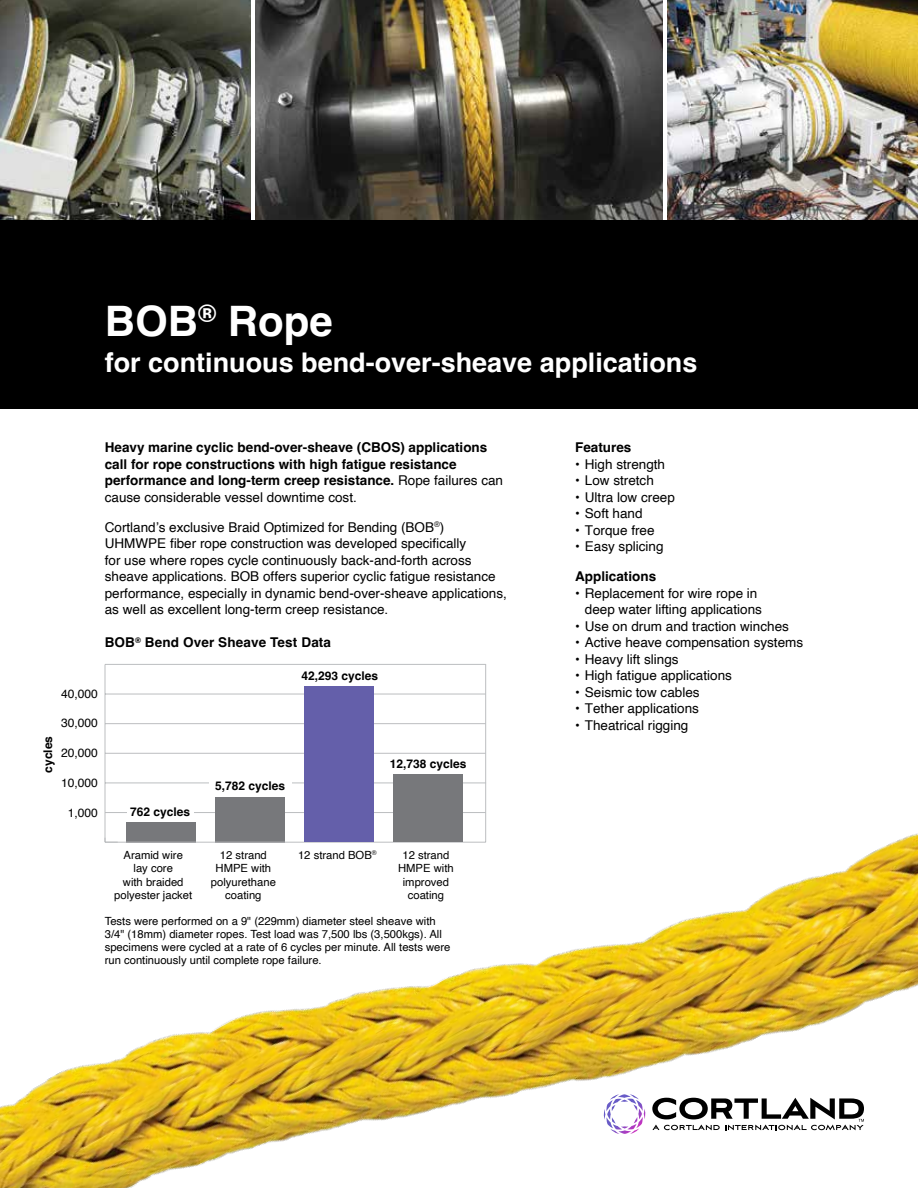
<style>
.page{position:relative;width:918px;height:1188px;background:#fff}
.page>*{position:absolute;margin:0;border:0;box-sizing:border-box;transform-origin:0 0}
.t1{font:700 42px "Helvetica";color:#fff}
.t2{font:700 27px "Helvetica";color:#fff}
.t3{font:13.5px/16.5px "Helvetica";color:#000}
.t4{font:700 13.5px/16.5px "Helvetica";color:#000}
.t5{font:700 12px "Helvetica";color:#000}
.t6{font:12px "Helvetica";color:#000}
.t7{font:11.25px/13.5px "Helvetica";color:#000;text-align:center}
.s1{font-weight:400}
</style>
<div class="page">
<img style="left:255px;top:0;width:408px;height:220px">
<img style="left:668px;top:0;width:250px;height:220px">
<img style="left:0;top:0;width:250px;height:220px">
<div style="left:0;top:220px;width:918px;height:189px;background:#000"></div>
<img style="left:0;top:755px;width:918px;height:433px">
<hr style="left:105px;top:664px;width:1px;height:178px;background:#bcbec0">
<hr style="left:105px;top:812px;width:381px;height:1px;background:#bcbec0">
<hr style="left:105px;top:783px;width:381px;height:1px;background:#bcbec0">
<hr style="left:105px;top:753px;width:381px;height:1px;background:#bcbec0">
<hr style="left:105px;top:723px;width:381px;height:1px;background:#bcbec0">
<hr style="left:105px;top:694px;width:381px;height:1px;background:#bcbec0">
<hr style="left:105px;top:664px;width:381px;height:1px;background:#bcbec0">
<div style="left:215px;top:797px;width:69px;height:45px;background:#77787b"></div>
<div style="left:126px;top:822px;width:69px;height:20px;background:#77787b"></div>
<hr style="left:105px;top:842px;width:381px;height:1px;background:#bcbec0">
<svg style="left:105px;top:838px;width:13px;height:4px"></svg>
<hr style="left:485px;top:664px;width:1px;height:178px;background:#bcbec0">
<div style="left:127px;top:807px;width:67px;height:12px;background:#fff"></div>
<div style="left:209px;top:781px;width:82px;height:12px;background:#fff"></div>
<div style="left:304px;top:686px;width:69px;height:156px;background:#645faa"></div>
<div style="left:393px;top:774px;width:69px;height:68px;background:#77787b"></div>
<div style="left:387px;top:759px;width:82px;height:12px;background:#fff"></div>
<h1 class="t1" style="left:105px;top:295px;width:230px">BOB<sup>®</sup> Rope</h1>
<h2 class="t2" style="left:105px;top:346px;width:594px">for continuous bend-over-sheave applications</h2>
<p class="t4" style="left:105px;top:441px;width:400px">Heavy marine cyclic bend-over-sheave (CBOS) applications call for rope constructions with high fatigue resistance performance and long-term creep resistance. <span class="s1">Rope failures can cause considerable vessel downtime cost.</span></p>
<p class="t3" style="left:105px;top:519px;width:404px">Cortland’s exclusive Braid Optimized for Bending (BOB<sup>®</sup>)<br>UHMWPE fiber rope construction was developed specifically<br>for use where ropes cycle continuously back-and-forth across sheave applications. BOB offers superior cyclic fatigue resistance performance, especially in dynamic bend-over-sheave applications, as well as excellent long-term creep resistance.</p>
<p class="t4" style="left:105px;top:636px;width:228px">BOB<sup>®</sup> Bend Over Sheave Test Data</p>
<p class="t6" style="left:61px;top:685px;width:38px">40,000</p>
<p class="t6" style="left:61px;top:714px;width:38px">30,000</p>
<p class="t5" style="left:41px;top:773px;width:38px;rotate:-90deg">cycles</p>
<p class="t6" style="left:61px;top:744px;width:38px">20,000</p>
<p class="t6" style="left:61px;top:773px;width:38px">10,000</p>
<p class="t6" style="left:68px;top:803px;width:32px">1,000</p>
<p class="t5" style="left:130px;top:804px;width:62px">762 cycles</p>
<p class="t5" style="left:301px;top:668px;width:78px">42,293 cycles</p>
<p class="t5" style="left:215px;top:779px;width:72px">5,782 cycles</p>
<p class="t5" style="left:390px;top:757px;width:78px">12,738 cycles</p>
<p class="t7" style="left:211px;top:849px;width:67px">12 strand<br>HMPE with polyurethane coating</p>
<p class="t7" style="left:298px;top:849px;width:80px">12 strand BOB<sup>®</sup></p>
<p class="t7" style="left:398px;top:849px;width:57px">12 strand<br>HMPE with improved coating</p>
<p class="t7" style="left:105px;top:915px;width:347px;line-height:12.8px;text-align:left">Tests were performed on a 9" (229mm) diameter steel sheave with 3/4" (18mm) diameter ropes. Test load was 7,500 lbs (3,500kgs). All specimens were cycled at a rate of 6 cycles per minute. All tests were run continuously until complete rope failure.</p>
<p class="t7" style="left:114px;top:849px;width:80px">Aramid wire<br>lay core<br>with braided polyester jacket</p>
<p class="t4" style="left:575px;top:441px;width:58px">Features</p>
<p class="t3" style="left:575px;top:456px;width:92px">• High strength</p>
<p class="t3" style="left:575px;top:473px;width:80px">• Low stretch</p>
<p class="t3" style="left:575px;top:489px;width:101px">• Ultra low creep</p>
<p class="t3" style="left:575px;top:506px;width:69px">• Soft hand</p>
<p class="t3" style="left:575px;top:522px;width:81px">• Torque free</p>
<p class="t3" style="left:575px;top:539px;width:90px">• Easy splicing</p>
<p class="t4" style="left:575px;top:570px;width:83px">Applications</p>
<p class="t3" style="left:585px;top:585px;width:179px;text-indent:-10px">• Replacement for wire rope in deep water lifting applications</p>
<p class="t3" style="left:575px;top:618px;width:215px">• Use on drum and traction winches</p>
<p class="t3" style="left:575px;top:635px;width:230px">• Active heave compensation systems</p>
<p class="t3" style="left:575px;top:651px;width:105px">• Heavy lift slings</p>
<p class="t3" style="left:575px;top:668px;width:158px">• High fatigue applications</p>
<p class="t3" style="left:575px;top:684px;width:126px">• Seismic tow cables</p>
<p class="t3" style="left:575px;top:701px;width:125px">• Tether applications</p>
<p class="t3" style="left:575px;top:717px;width:115px">• Theatrical rigging</p>
</div>
